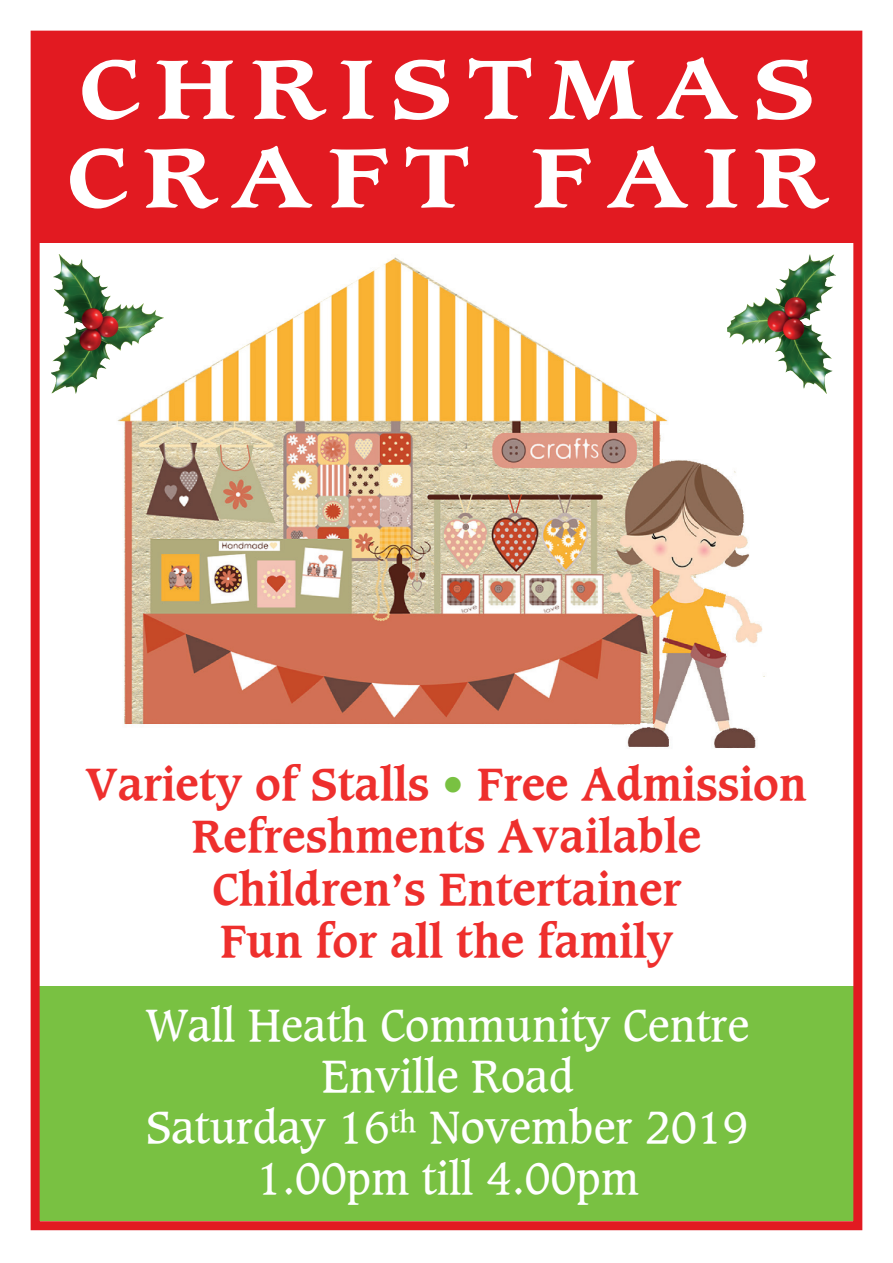
<style>
.page{position:relative;width:893px;height:1263px;background:#fff}
.page>*{position:absolute;margin:0;border:0;box-sizing:border-box;transform-origin:0 0}
.t1{font:700 81px/88.7px "Caxton";letter-spacing:.15em;color:#fff;scale:1.25 1}
.t2{font:700 43.5px/52.5px "Caxton";color:#ee2f2d;text-align:center}
.t3{font:43.5px/51px "Caxton";color:#fff;text-align:center}
.s1{color:#79c142}
</style>
<div class="page">
<img style="left:116px;top:257px;width:649px;height:491px">
<div style="left:34px;top:36px;width:825px;height:206px;background:#e21a21"></div>
<div style="left:38px;top:986px;width:817px;height:235px;background:#79c142"></div>
<div style="left:31px;top:31px;width:831px;height:1199px;border:9px solid #e21a21"></div>
<img style="left:51px;top:254px;width:35px;height:132px">
<img style="left:727px;top:257px;width:82px;height:88px">
<h1 class="t1" style="left:66px;top:46px;width:610px">CHRISTMAS<br>CRAFT FAIR</h1>
<p class="t2" style="left:86px;top:758px;width:722px">Variety of Stalls <span class="s1">•</span> Free Admission<br>Refreshments Available<br>Children’s Entertainer<br>Fun for all the family</p>
<p class="t3" style="left:146px;top:1001px;width:605px">Wall Heath Community Centre<br>Enville Road<br>Saturday 16<sup>th</sup> November 2019<br>1.00pm till 4.00pm</p>
</div>
